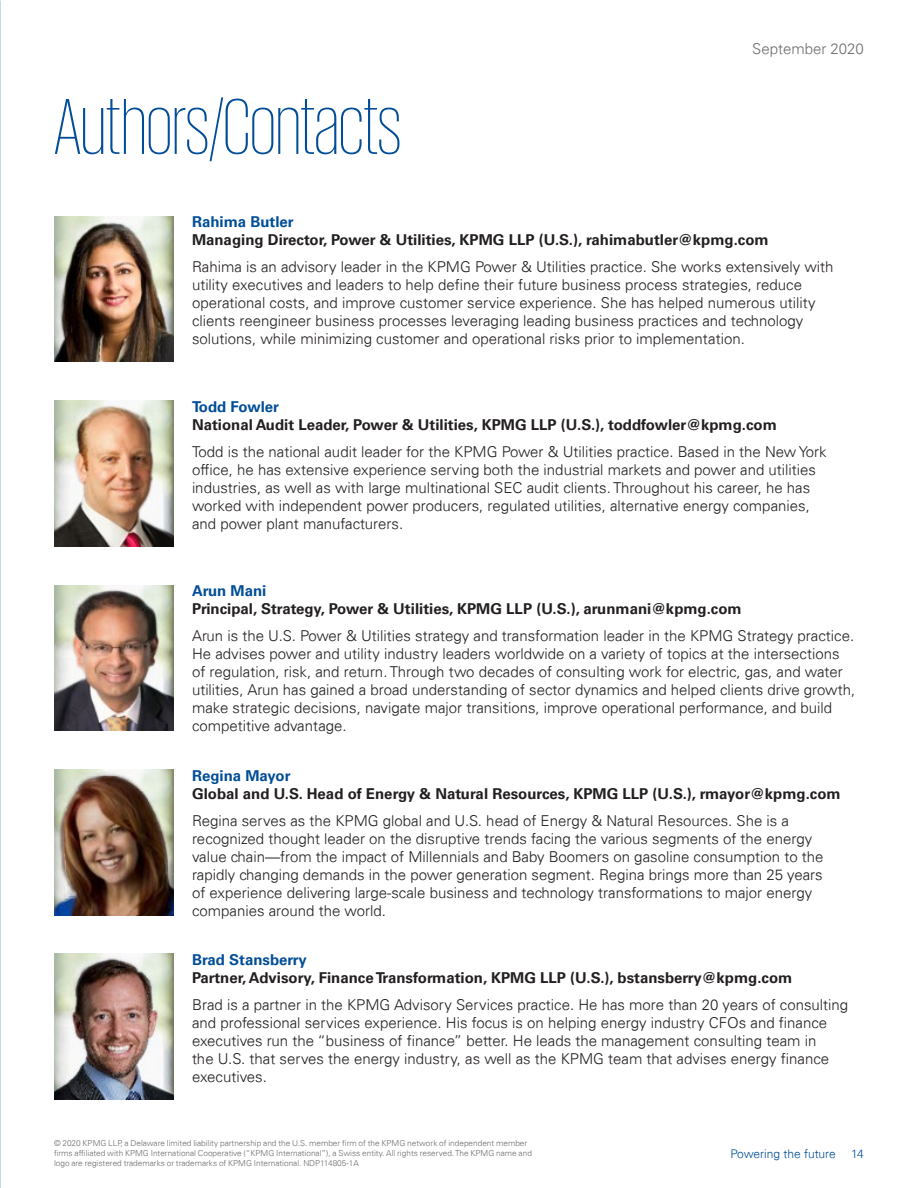
<style>
.page{position:relative;width:918px;height:1188px;background:#fff}
.page>*{position:absolute;margin:0;border:0;box-sizing:border-box;transform-origin:0 0}
.t1{font:200 81px "KPMG";color:#014d97}
.t2{font:300 15px/18px "Univers 45";color:#231f20}
.t3{font:700 15px "Univers 65";color:#231f20}
.t4{font:700 15px "Univers 65";color:#014d97}
.t5{font:300 15px "Univers 45";color:#6c6d70}
.t6{font:300 12px "Univers 45";color:#014d97}
.t7{font:300 8.25px/9.8px "Univers 45";color:#6c6d70}
</style>
<div class="page">
<img style="left:54px;top:216px;width:119px;height:146px">
<img style="left:54px;top:401px;width:119px;height:145px">
<img style="left:54px;top:585px;width:119px;height:146px">
<img style="left:54px;top:769px;width:119px;height:146px">
<img style="left:54px;top:954px;width:119px;height:146px">
<h1 class="t1" style="left:54px;top:88px;width:349px">Authors/Contacts</h1>
<p class="t5" style="left:752px;top:40px;width:113px">September 2020</p>
<p class="t4" style="left:192px;top:213px;width:103px">Rahima Butler</p>
<p class="t3" style="left:192px;top:231px;width:578px">Managing Director, Power &amp; Utilities, KPMG LLP (U.S.), rahimabutler@kpmg.com</p>
<p class="t2" style="left:192px;top:258px;width:643px">Rahima is an advisory leader in the KPMG Power &amp; Utilities practice. She works extensively with utility executives and leaders to help define their future business process strategies, reduce operational costs, and improve customer service experience. She has helped numerous utility clients reengineer business processes leveraging leading business practices and technology solutions, while minimizing customer and operational risks prior to implementation.</p>
<p class="t4" style="left:192px;top:398px;width:89px">Todd Fowler</p>
<p class="t3" style="left:192px;top:416px;width:586px">National Audit Leader, Power &amp; Utilities, KPMG LLP (U.S.), toddfowler@kpmg.com</p>
<p class="t2" style="left:192px;top:442px;width:636px">Todd is the national audit leader for the KPMG Power &amp; Utilities practice. Based in the New York office, he has extensive experience serving both the industrial markets and power and utilities industries, as well as with large multinational SEC audit clients. Throughout his career, he has worked with independent power producers, regulated utilities, alternative energy companies, and power plant manufacturers.</p>
<p class="t4" style="left:192px;top:582px;width:76px">Arun Mani</p>
<p class="t3" style="left:192px;top:600px;width:551px">Principal, Strategy, Power &amp; Utilities, KPMG LLP (U.S.), arunmani@kpmg.com</p>
<p class="t2" style="left:192px;top:627px;width:665px">Arun is the U.S. Power &amp; Utilities strategy and transformation leader in the KPMG Strategy practice.<br>He advises power and utility industry leaders worldwide on a variety of topics at the intersections of regulation, risk, and return. Through two decades of consulting work for electric, gas, and water utilities, Arun has gained a broad understanding of sector dynamics and helped clients drive growth, make strategic decisions, navigate major transitions, improve operational performance, and build competitive advantage.</p>
<p class="t4" style="left:192px;top:767px;width:100px">Regina Mayor</p>
<p class="t3" style="left:192px;top:785px;width:650px">Global and U.S. Head of Energy &amp; Natural Resources, KPMG LLP (U.S.), rmayor@kpmg.com</p>
<p class="t2" style="left:192px;top:811px;width:633px">Regina serves as the KPMG global and U.S. head of Energy &amp; Natural Resources. She is a recognized thought leader on the disruptive trends facing the various segments of the energy value chain—from the impact of Millennials and Baby Boomers on gasoline consumption to the rapidly changing demands in the power generation segment. Regina brings more than 25 years of experience delivering large-scale business and technology transformations to major energy companies around the world.</p>
<p class="t4" style="left:192px;top:951px;width:116px">Brad Stansberry</p>
<p class="t3" style="left:192px;top:969px;width:602px">Partner, Advisory, Finance Transformation, KPMG LLP (U.S.), bstansberry@kpmg.com</p>
<p class="t2" style="left:192px;top:996px;width:658px">Brad is a partner in the KPMG Advisory Services practice. He has more than 20 years of consulting and professional services experience. His focus is on helping energy industry CFOs and finance executives run the “business of finance” better. He leads the management consulting team in<br>the U.S. that serves the energy industry, as well as the KPMG team that advises energy finance executives.</p>
<p class="t7" style="left:54px;top:1139px;width:479px">© 2020 KPMG LLP, a Delaware limited liability partnership and the U.S. member firm of the KPMG network of independent member firms affiliated with KPMG International Cooperative (“KPMG International”), a Swiss entity. All rights reserved. The KPMG name and logo are registered trademarks or trademarks of KPMG International. NDP114805-1A</p>
<p class="t6" style="left:731px;top:1147px;width:107px">Powering the future</p>
<p class="t6" style="left:851px;top:1147px;width:14px">14</p>
</div>
